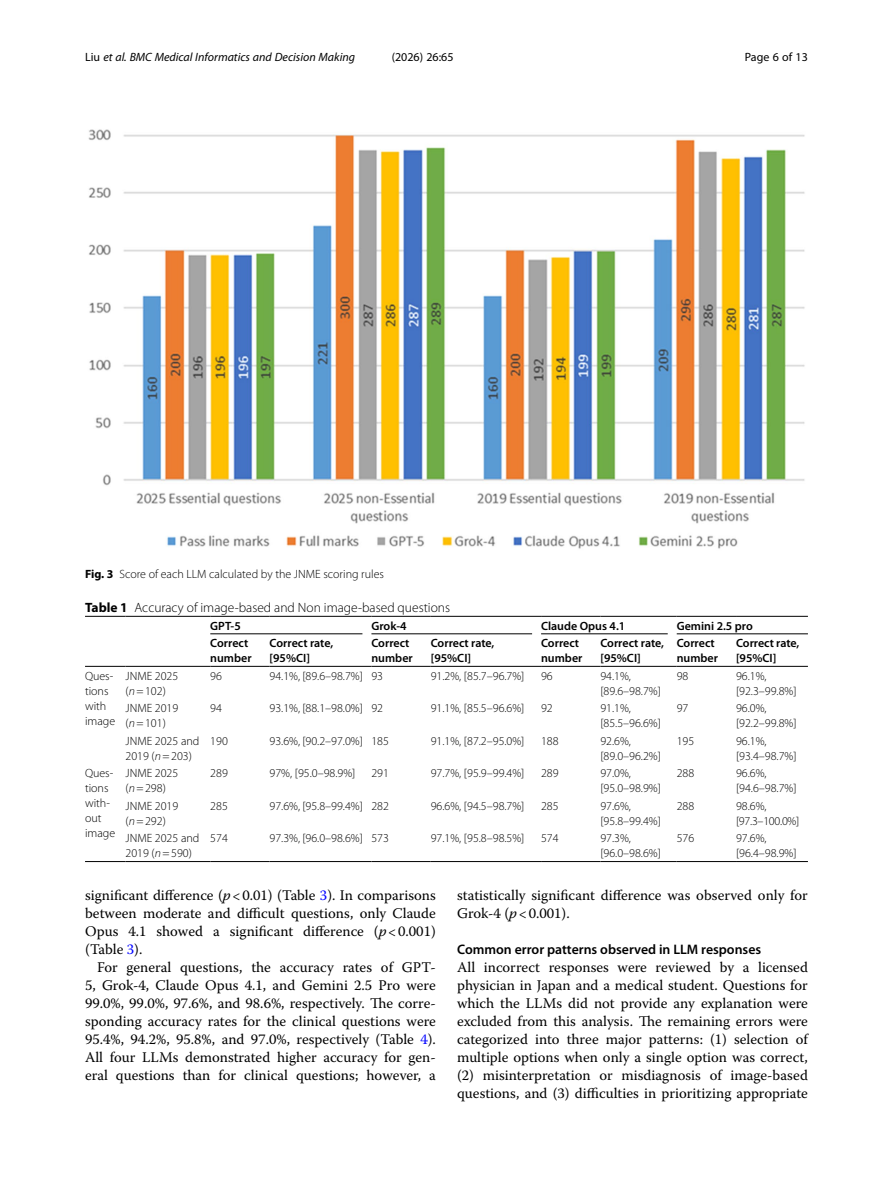
<style>
.page{position:relative;width:893px;height:1191px;background:#fff}
.page>*{position:absolute;margin:0;border:0;box-sizing:border-box;transform-origin:0 0}
.Body_Text_Indent{font:14.7px/18px "Warnock Pro";color:#000;text-align:justify}
.Body_Text{font:14.7px/18px "Warnock Pro";color:#000;text-align:justify}
.Head_2{font:600 13.8px "Myriad Pro";color:#000}
.Table_Caption{font:300 13.5px "Myriad Pro";color:#000}
.Table_Body{font:300 12px/15px "Myriad Pro";color:#000}
.Table_Head{font:600 12px/15px "Myriad Pro";color:#000}
.Figure_Caption{font:300 12px "Myriad Pro";color:#000}
.t1{font:italic 12px "Myriad Pro";color:#000}
.Table_Head_Bridge_Ru{font:600 12px "Myriad Pro";color:#000}
.t2{font:12px "Myriad Pro";color:#000}
.s1{font-style:normal}
.s2{font-weight:700}
.s3{font-style:italic}
.s4{color:#00f}
</style>
<div class="page">
<hr style="left:85px;top:666px;width:41px;height:1px;background:#000">
<hr style="left:126px;top:666px;width:84px;height:1px;background:#000">
<hr style="left:85px;top:861px;width:41px;height:1px;background:#000">
<hr style="left:126px;top:616px;width:84px;height:1px;background:#000">
<hr style="left:210px;top:666px;width:60px;height:1px;background:#000">
<hr style="left:270px;top:666px;width:101px;height:1px;background:#000">
<hr style="left:371px;top:666px;width:60px;height:1px;background:#000">
<hr style="left:431px;top:666px;width:110px;height:1px;background:#000">
<hr style="left:541px;top:666px;width:59px;height:1px;background:#000">
<hr style="left:600px;top:666px;width:77px;height:1px;background:#000">
<hr style="left:677px;top:666px;width:59px;height:1px;background:#000">
<hr style="left:736px;top:666px;width:72px;height:1px;background:#000">
<hr style="left:126px;top:861px;width:84px;height:1px;background:#000">
<hr style="left:210px;top:861px;width:60px;height:1px;background:#000">
<hr style="left:270px;top:861px;width:101px;height:1px;background:#000">
<hr style="left:371px;top:861px;width:60px;height:1px;background:#000">
<hr style="left:431px;top:861px;width:110px;height:1px;background:#000">
<hr style="left:541px;top:861px;width:59px;height:1px;background:#000">
<hr style="left:600px;top:861px;width:77px;height:1px;background:#000">
<hr style="left:677px;top:861px;width:59px;height:1px;background:#000">
<hr style="left:736px;top:861px;width:72px;height:1px;background:#000">
<hr style="left:85px;top:616px;width:41px;height:1px;background:#000">
<hr style="left:677px;top:616px;width:59px;height:1px;background:#000">
<hr style="left:736px;top:616px;width:72px;height:1px;background:#000">
<hr style="left:677px;top:633px;width:59px;height:1px;background:#000">
<hr style="left:736px;top:633px;width:72px;height:1px;background:#000">
<hr style="left:541px;top:616px;width:59px;height:1px;background:#000">
<hr style="left:600px;top:616px;width:77px;height:1px;background:#000">
<hr style="left:371px;top:616px;width:60px;height:1px;background:#000">
<hr style="left:431px;top:616px;width:110px;height:1px;background:#000">
<hr style="left:210px;top:616px;width:60px;height:1px;background:#000">
<hr style="left:270px;top:616px;width:101px;height:1px;background:#000">
<hr style="left:210px;top:633px;width:152px;height:1px;background:#000">
<hr style="left:371px;top:633px;width:161px;height:1px;background:#000">
<hr style="left:541px;top:633px;width:127px;height:1px;background:#000">
<img style="left:88px;top:129px;width:717px;height:420px">
<p class="t1" style="left:85px;top:50px;width:272px"><span class="s1">Liu</span> et al. BMC Medical Informatics and Decision Making</p>
<p class="t2" style="left:392px;top:50px;width:63px">(2026) 26:65</p>
<p class="t2" style="left:745px;top:50px;width:65px">Page 6 of 13</p>
<p class="Figure_Caption" style="left:85px;top:567px;width:300px"><span class="s2">Fig. 3</span> Score of each LLM calculated by the JNME scoring rules</p>
<p class="Table_Caption" style="left:85px;top:600px;width:367px"><span class="s2">Table 1</span> Accuracy of image-based and Non image-based questions</p>
<p class="Table_Head_Bridge_Ru" style="left:210px;top:618px;width:32px">GPT-5</p>
<p class="Table_Head_Bridge_Ru" style="left:371px;top:618px;width:37px">Grok-4</p>
<p class="Table_Head_Bridge_Ru" style="left:541px;top:618px;width:86px">Claude Opus 4.1</p>
<p class="Table_Head" style="left:677px;top:618px;width:78px">Gemini 2.5 pro</p>
<p class="Table_Head" style="left:210px;top:635px;width:43px">Correct number</p>
<p class="Table_Head" style="left:270px;top:635px;width:65px">Correct rate, [95%CI]</p>
<p class="Table_Head" style="left:371px;top:635px;width:43px">Correct number</p>
<p class="Table_Head" style="left:431px;top:635px;width:65px">Correct rate, [95%CI]</p>
<p class="Table_Head" style="left:541px;top:635px;width:43px">Correct number</p>
<p class="Table_Head" style="left:600px;top:635px;width:65px">Correct rate, [95%CI]</p>
<p class="Table_Head" style="left:677px;top:635px;width:43px">Correct number</p>
<p class="Table_Head" style="left:736px;top:635px;width:65px">Correct rate, [95%CI]</p>
<p class="Table_Body" style="left:85px;top:668px;width:32px">Ques&shy;tions with image</p>
<p class="Table_Body" style="left:126px;top:668px;width:54px">JNME 2025 (<span class="s3">n</span>=102)</p>
<p class="Table_Body" style="left:210px;top:668px;width:13px">96</p>
<p class="Table_Body" style="left:270px;top:668px;width:95px">94.1%, [89.6–98.7%]</p>
<p class="Table_Body" style="left:371px;top:668px;width:13px">93</p>
<p class="Table_Body" style="left:431px;top:668px;width:95px">91.2%, [85.7–96.7%]</p>
<p class="Table_Body" style="left:541px;top:668px;width:13px">96</p>
<p class="Table_Body" style="left:600px;top:668px;width:62px">94.1%, [89.6–98.7%]</p>
<p class="Table_Body" style="left:677px;top:668px;width:13px">98</p>
<p class="Table_Body" style="left:736px;top:668px;width:62px">96.1%, [92.3–99.8%]</p>
<p class="Table_Body" style="left:126px;top:701px;width:54px">JNME 2019 (<span class="s3">n</span>=101)</p>
<p class="Table_Body" style="left:210px;top:701px;width:13px">94</p>
<p class="Table_Body" style="left:270px;top:701px;width:95px">93.1%, [88.1–98.0%]</p>
<p class="Table_Body" style="left:371px;top:701px;width:13px">92</p>
<p class="Table_Body" style="left:431px;top:701px;width:95px">91.1%, [85.5–96.6%]</p>
<p class="Table_Body" style="left:541px;top:701px;width:13px">92</p>
<p class="Table_Body" style="left:600px;top:701px;width:62px">91.1%, [85.5–96.6%]</p>
<p class="Table_Body" style="left:677px;top:701px;width:13px">97</p>
<p class="Table_Body" style="left:736px;top:701px;width:62px">96.0%, [92.2–99.8%]</p>
<p class="Table_Body" style="left:126px;top:733px;width:75px">JNME 2025 and<br>2019 (<span class="s3">n</span>=203)</p>
<p class="Table_Body" style="left:210px;top:733px;width:19px">190</p>
<p class="Table_Body" style="left:270px;top:733px;width:95px">93.6%, [90.2–97.0%]</p>
<p class="Table_Body" style="left:371px;top:733px;width:19px">185</p>
<p class="Table_Body" style="left:431px;top:733px;width:95px">91.1%, [87.2–95.0%]</p>
<p class="Table_Body" style="left:541px;top:733px;width:19px">188</p>
<p class="Table_Body" style="left:600px;top:733px;width:62px">92.6%, [89.0–96.2%]</p>
<p class="Table_Body" style="left:677px;top:733px;width:19px">195</p>
<p class="Table_Body" style="left:736px;top:733px;width:62px">96.1%, [93.4–98.7%]</p>
<p class="Table_Body" style="left:85px;top:766px;width:32px">Ques&shy;tions with&shy;out image</p>
<p class="Table_Body" style="left:126px;top:766px;width:54px">JNME 2025 (<span class="s3">n</span>=298)</p>
<p class="Table_Body" style="left:210px;top:766px;width:19px">289</p>
<p class="Table_Body" style="left:270px;top:766px;width:87px">97%, [95.0–98.9%]</p>
<p class="Table_Body" style="left:371px;top:766px;width:19px">291</p>
<p class="Table_Body" style="left:431px;top:766px;width:95px">97.7%, [95.9–99.4%]</p>
<p class="Table_Body" style="left:541px;top:766px;width:19px">289</p>
<p class="Table_Body" style="left:600px;top:766px;width:62px">97.0%, [95.0–98.9%]</p>
<p class="Table_Body" style="left:677px;top:766px;width:19px">288</p>
<p class="Table_Body" style="left:736px;top:766px;width:62px">96.6%, [94.6–98.7%]</p>
<p class="Table_Body" style="left:126px;top:798px;width:54px">JNME 2019 (<span class="s3">n</span>=292)</p>
<p class="Table_Body" style="left:210px;top:798px;width:19px">285</p>
<p class="Table_Body" style="left:270px;top:798px;width:95px">97.6%, [95.8–99.4%]</p>
<p class="Table_Body" style="left:371px;top:798px;width:19px">282</p>
<p class="Table_Body" style="left:431px;top:798px;width:95px">96.6%, [94.5–98.7%]</p>
<p class="Table_Body" style="left:541px;top:798px;width:19px">285</p>
<p class="Table_Body" style="left:600px;top:798px;width:62px">97.6%, [95.8–99.4%]</p>
<p class="Table_Body" style="left:677px;top:798px;width:19px">288</p>
<p class="Table_Body" style="left:736px;top:798px;width:65px">98.6%, [97.3–100.0%]</p>
<p class="Table_Body" style="left:126px;top:831px;width:75px">JNME 2025 and<br>2019 (<span class="s3">n</span>=590)</p>
<p class="Table_Body" style="left:210px;top:831px;width:19px">574</p>
<p class="Table_Body" style="left:270px;top:831px;width:95px">97.3%, [96.0–98.6%]</p>
<p class="Table_Body" style="left:371px;top:831px;width:19px">573</p>
<p class="Table_Body" style="left:431px;top:831px;width:95px">97.1%, [95.8–98.5%]</p>
<p class="Table_Body" style="left:541px;top:831px;width:19px">574</p>
<p class="Table_Body" style="left:600px;top:831px;width:62px">97.3%, [96.0–98.6%]</p>
<p class="Table_Body" style="left:677px;top:831px;width:19px">576</p>
<p class="Table_Body" style="left:736px;top:831px;width:62px">97.6%, [96.4–98.9%]</p>
<p class="Body_Text_Indent" style="left:85px;top:886px;width:352px">significant difference (<span class="s3">p</span>&lt;0.01) (Table <span class="s4">3</span>). In comparisons between moderate and difficult questions, only Claude Opus 4.1 showed a significant difference (<span class="s3">p</span>&lt;0.001) (Table <span class="s4">3</span>).</p>
<p class="Body_Text_Indent" style="left:85px;top:958px;width:352px;text-indent:12px">For general questions, the accuracy rates of GPT-5, Grok-4, Claude Opus 4.1, and Gemini 2.5 Pro were 99.0%, 99.0%, 97.6%, and 98.6%, respectively. The corre&shy;sponding accuracy rates for the clinical questions were 95.4%, 94.2%, 95.8%, and 97.0%, respectively (Table <span class="s4">4</span>).<br>All four LLMs demonstrated higher accuracy for gen&shy;eral questions than for clinical questions; however, a</p>
<p class="Body_Text_Indent" style="left:457px;top:886px;width:352px">statistically significant difference was observed only for<br>Grok-4 (<span class="s3">p</span>&lt;0.001).</p>
<p class="Head_2" style="left:457px;top:941px;width:306px">Common error patterns observed in LLM responses</p>
<p class="Body_Text" style="left:457px;top:958px;width:352px">All incorrect responses were reviewed by a licensed physician in Japan and a medical student. Questions for which the LLMs did not provide any explanation were excluded from this analysis. The remaining errors were categorized into three major patterns: (1) selection of multiple options when only a single option was correct, (2) misinterpretation or misdiagnosis of image-based questions, and (3) difficulties in prioritizing appropriate</p>
</div>
